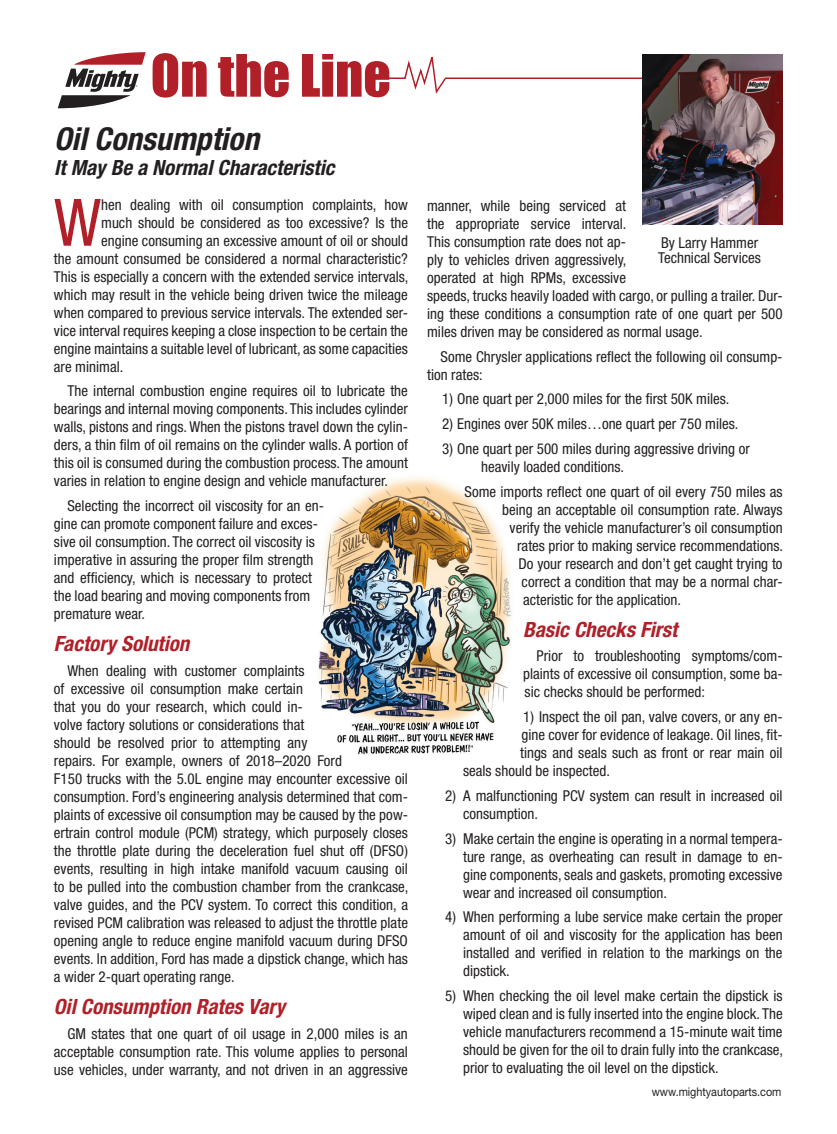
<style>
.page{position:relative;width:837px;height:1134px;background:#fff}
.page>*{position:absolute;margin:0;border:0;box-sizing:border-box;transform-origin:0 0}
.t1{font:condensed 65.4px "Helvetica Neue LT Std";color:#b11f28}
.t2{font:54px "Impact";color:#b11f28}
.t3{font:italic 700 condensed 31.5px "Helvetica Neue LT Std";color:#231f20}
.t4{font:italic 700 condensed 21px "Helvetica Neue LT Std";color:#b11f28}
.t5{font:italic 700 condensed 21px "Helvetica Neue LT Std";color:#231f20}
.t6{font:condensed 15px/18px "Helvetica Neue LT Std";color:#231f20}
.t7{font:12px "Helvetica Neue LT Std";color:#231f20;scale:.9 1}
</style>
<div class="page">
<img style="left:318px;top:477px;width:193px;height:278px">
<svg style="left:373px;top:57px;width:269px;height:37px"></svg>
<svg style="left:57px;top:52px;width:89px;height:57px"></svg>
<img style="left:642px;top:54px;width:141px;height:170px">
<h2 class="t2" style="left:151px;top:34px;width:242px">On the Line</h2>
<h3 class="t3" style="left:54px;top:120px;width:207px">Oil Consumption</h3>
<h3 class="t5" style="left:54px;top:155px;width:282px">It May Be a Normal Characteristic</h3>
<h1 class="t1" style="left:54px;top:185px;width:49px">W</h1>
<p class="t6" style="left:101px;top:195px;width:308px">hen dealing with oil consumption complaints, how</p>
<p class="t6" style="left:101px;top:213px;width:308px">much should be considered as too excessive? Is the</p>
<p class="t6" style="left:101px;top:231px;width:308px">engine consuming an excessive amount of oil or should</p>
<p class="t6" style="left:54px;top:249px;width:356px">the amount consumed be considered a normal characteristic?</p>
<p class="t6" style="left:54px;top:267px;width:356px">This is especially a concern with the extended service intervals,</p>
<p class="t6" style="left:54px;top:285px;width:355px">which may result in the vehicle being driven twice the mileage</p>
<p class="t6" style="left:54px;top:303px;width:355px">when compared to previous service intervals. The extended ser-</p>
<p class="t6" style="left:54px;top:321px;width:355px">vice interval requires keeping a close inspection to be certain the</p>
<p class="t6" style="left:54px;top:339px;width:355px">engine maintains a suitable level of lubricant, as some capacities</p>
<p class="t6" style="left:54px;top:357px;width:71px">are minimal.</p>
<p class="t6" style="left:54px;top:382px;width:356px;text-align:justify;text-indent:14px">The internal combustion engine requires oil to lubricate the bearings and internal moving components. This includes cylinder walls, pistons and rings. When the pistons travel down the cylin&shy;ders, a thin film of oil remains on the cylinder walls. A portion of this oil is consumed during the combustion process. The amount varies in relation to engine design and vehicle manufacturer.</p>
<p class="t6" style="left:54px;top:497px;width:272px;text-indent:14px">Selecting the incorrect oil viscosity for an en&shy;gine can promote component failure and exces&shy;sive oil consumption. The correct oil viscosity is imperative in assuring the proper film strength and efficiency, which is necessary to protect the load bearing and moving components from premature wear.</p>
<h3 class="t4" style="left:54px;top:631px;width:137px">Factory Solution</h3>
<p class="t6" style="left:54px;top:661px;width:356px;text-indent:14px">When dealing with customer complaints<br>of excessive oil consumption make certain<br>that you do your research, which could in-<br>volve factory solutions or considerations that<br>should be resolved prior to attempting any<br>repairs. For example, owners of 2018–2020 Ford<br>F150 trucks with the 5.0L engine may encounter excessive oil consumption. Ford’s engineering analysis determined that com&shy;plaints of excessive oil consumption may be caused by the pow&shy;ertrain control module (PCM) strategy, which purposely closes the throttle plate during the deceleration fuel shut off (DFSO) events, resulting in high intake manifold vacuum causing oil to be pulled into the combustion chamber from the crankcase, valve guides, and the PCV system. To correct this condition, a revised PCM calibration was released to adjust the throttle plate opening angle to reduce engine manifold vacuum during DFSO events. In addition, Ford has made a dipstick change, which has a wider 2-quart operating range.</p>
<h3 class="t4" style="left:54px;top:994px;width:233px">Oil Consumption Rates Vary</h3>
<p class="t6" style="left:54px;top:1024px;width:355px;text-align:justify;text-indent:14px">GM states that one quart of oil usage in 2,000 miles is an acceptable consumption rate. This volume applies to personal use vehicles, under warranty, and not driven in an aggressive</p>
<p class="t6" style="left:427px;top:197px;width:357px">manner, while being serviced at<br>the appropriate service interval.<br>This consumption rate does not ap-<br>ply to vehicles driven aggressively,<br>operated at high RPMs, excessive<br>speeds, trucks heavily loaded with cargo, or pulling a trailer. Dur&shy;ing these conditions a consumption rate of one quart per 500 miles driven may be considered as normal usage.</p>
<p class="t6" style="left:427px;top:347px;width:357px;text-indent:14px">Some Chrysler applications reflect the following oil consump&shy;tion rates:</p>
<p class="t6" style="left:442px;top:390px;width:289px">1) One quart per 2,000 miles for the first 50K miles.</p>
<p class="t6" style="left:442px;top:415px;width:298px">2) Engines over 50K miles…one quart per 750 miles.</p>
<p class="t6" style="left:481px;top:440px;width:270px;text-indent:-39px">3) One quart per 500 miles during aggressive driving or heavily loaded conditions.</p>
<p class="t6" style="left:465px;top:482px;width:320px">Some imports reflect one quart of oil every 750 miles as</p>
<p class="t6" style="left:502px;top:500px;width:282px">being an acceptable oil consumption rate. Always</p>
<p class="t6" style="left:510px;top:518px;width:274px">verify the vehicle manufacturer’s oil consumption</p>
<p class="t6" style="left:517px;top:536px;width:268px">rates prior to making service recommendations.</p>
<p class="t6" style="left:519px;top:554px;width:266px">Do your research and don’t get caught trying to</p>
<p class="t6" style="left:522px;top:572px;width:262px">correct a condition that may be a normal char-</p>
<p class="t6" style="left:523px;top:590px;width:159px">acteristic for the application.</p>
<h3 class="t4" style="left:523px;top:616px;width:156px">Basic Checks First</h3>
<p class="t6" style="left:523px;top:647px;width:261px;text-align:justify;text-indent:14px">Prior to troubleshooting symptoms/com&shy;plaints of excessive oil consumption, some ba&shy;sic checks should be performed:</p>
<p class="t6" style="left:523px;top:708px;width:261px">1) Inspect the oil pan, valve covers, or any en-</p>
<p class="t6" style="left:522px;top:726px;width:263px">gine cover for evidence of leakage. Oil lines, fit-</p>
<p class="t6" style="left:520px;top:744px;width:264px">tings and seals such as front or rear main oil</p>
<p class="t6" style="left:463px;top:762px;width:148px">seals should be inspected.</p>
<p class="t6" style="left:463px;top:786px;width:321px;text-indent:-18px">2) A malfunctioning PCV system can result in increased oil consumption.</p>
<p class="t6" style="left:463px;top:829px;width:321px;text-align:justify;text-indent:-18px">3) Make certain the engine is operating in a normal tempera&shy;ture range, as overheating can result in damage to en&shy;gine components, seals and gaskets, promoting excessive wear and increased oil consumption.</p>
<p class="t6" style="left:463px;top:908px;width:321px;text-align:justify;text-indent:-18px">4) When performing a lube service make certain the proper amount of oil and viscosity for the application has been installed and verified in relation to the markings on the dipstick.</p>
<p class="t6" style="left:463px;top:987px;width:322px;text-align:justify;text-indent:-18px">5) When checking the oil level make certain the dipstick is wiped clean and is fully inserted into the engine block. The vehicle manufacturers recommend a 15-minute wait time should be given for the oil to drain fully into the crankcase, prior to evaluating the oil level on the dipstick.</p>
<p class="t6" style="left:658px;top:235px;width:104px;line-height:15px">By Larry Hammer<br>Technical Services</p>
<p class="t7" style="left:652px;top:1084px;width:146px">www.mightyautoparts.com</p>
</div>
